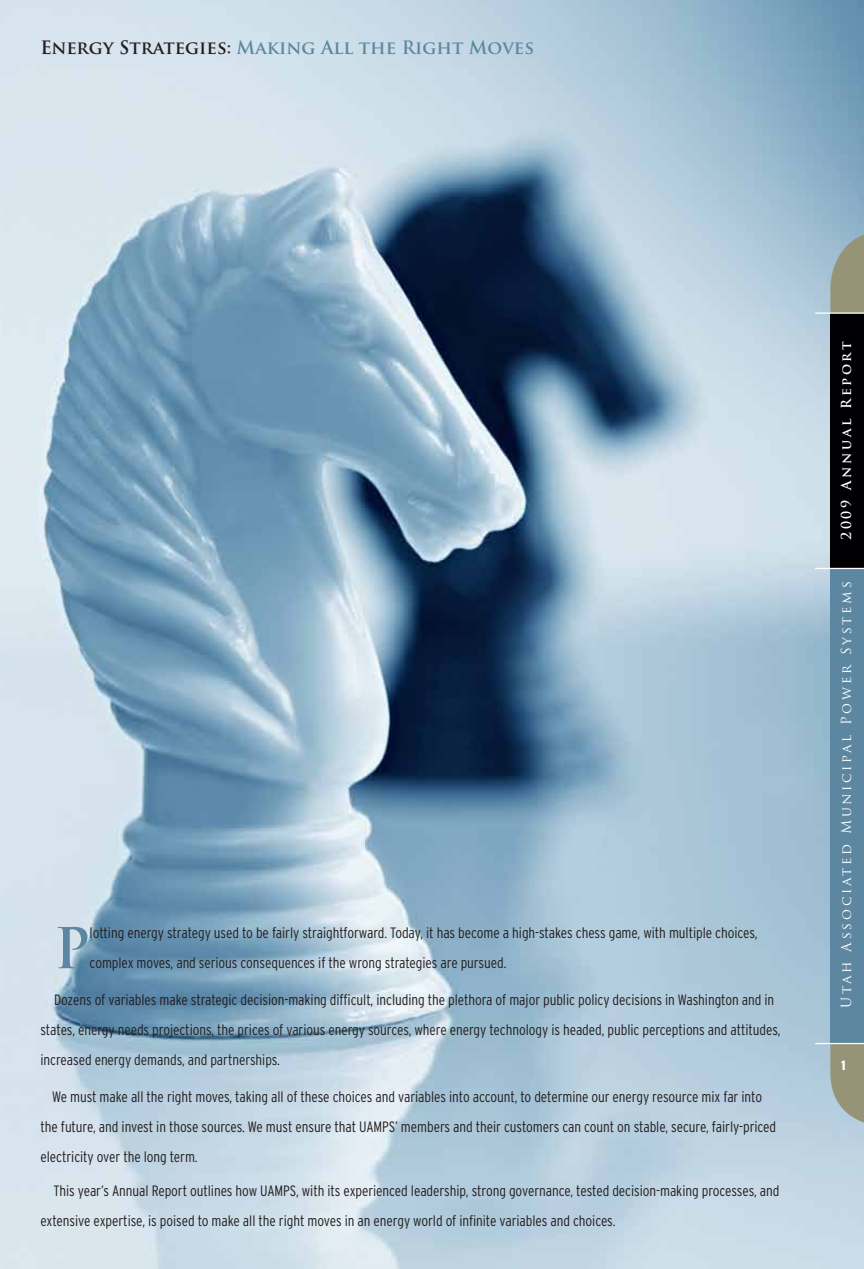
<style>
.page{position:relative;width:864px;height:1269px;background:#fff}
.page>*{position:absolute;margin:0;border:0;box-sizing:border-box;transform-origin:0 0}
.t1{font:700 54.9px "Trajan Pro";color:#5d87a1}
.t2{font:700 18px "Trajan Pro";color:#5d87a1}
.t3{font:300 condensed 15px/30px "Interstate";letter-spacing:-.005em;color:#231f20}
.t4{font:13.5px "Trajan Pro";letter-spacing:.2em;color:#fff}
.t5{font:700 13.5px "Trajan Pro";letter-spacing:.2em;color:#fff}
.t6{font:900 condensed 13.5px "Interstate";color:#fff}
.s1{color:#231f20}
</style>
<div class="page">
<img style="left:0;top:0;width:864px;height:1269px">
<svg style="left:830px;top:1044px;width:34px;height:81px;background:#9b9f8b"></svg>
<div style="left:830px;top:563px;width:34px;height:480px;background:#5d87a1"></div>
<hr style="left:816px;top:1043px;width:48px;height:1px;background:#fff">
<svg style="left:830px;top:232px;width:34px;height:80px;background:#959c8a"></svg>
<div style="left:830px;top:313px;width:34px;height:255px;background:#000003"></div>
<hr style="left:816px;top:312px;width:48px;height:2px;background:#fff">
<hr style="left:816px;top:568px;width:48px;height:1px;background:#fff">
<p class="t2" style="left:40px;top:36px;width:495px"><span class="s1">Energy Strategies:</span> Making All the Right Moves</p>
<h1 class="t1" style="left:54px;top:914px;width:37px">P</h1>
<p class="t3" style="left:90px;top:918px;width:669px">lotting energy strategy used to be fairly straightforward. Today, it has become a high-stakes chess game, with multiple choices, complex moves, and serious consequences if the wrong strategies are pursued.</p>
<p class="t3" style="left:41px;top:985px;width:741px;text-indent:14px">Dozens of variables make strategic decision-making difficult, including the plethora of major public policy decisions in Washington and in states, energy needs projections, the prices of various energy sources, where energy technology is headed, public perceptions and attitudes, increased energy demands, and partnerships.</p>
<p class="t3" style="left:41px;top:1081px;width:737px;text-indent:12px">We must make all the right moves, taking all of these choices and variables into account, to determine our energy resource mix far into the future, and invest in those sources. We must ensure that UAMPS’ members and their customers can count on stable, secure, fairly-priced electricity over the long term.</p>
<p class="t3" style="left:41px;top:1176px;width:740px;text-indent:13px">This year’s Annual Report outlines how UAMPS, with its experienced leadership, strong governance, tested decision-making processes, and extensive expertise, is poised to make all the right moves in an energy world of infinite variables and choices.</p>
<p class="t5" style="left:838px;top:540px;width:200px;rotate:-90deg">2009 Annual Report</p>
<p class="t4" style="left:838px;top:1008px;width:429px;rotate:-90deg">Utah Associated Municipal Power Systems</p>
<p class="t6" style="left:841px;top:1058px;width:6px">1</p>
</div>
